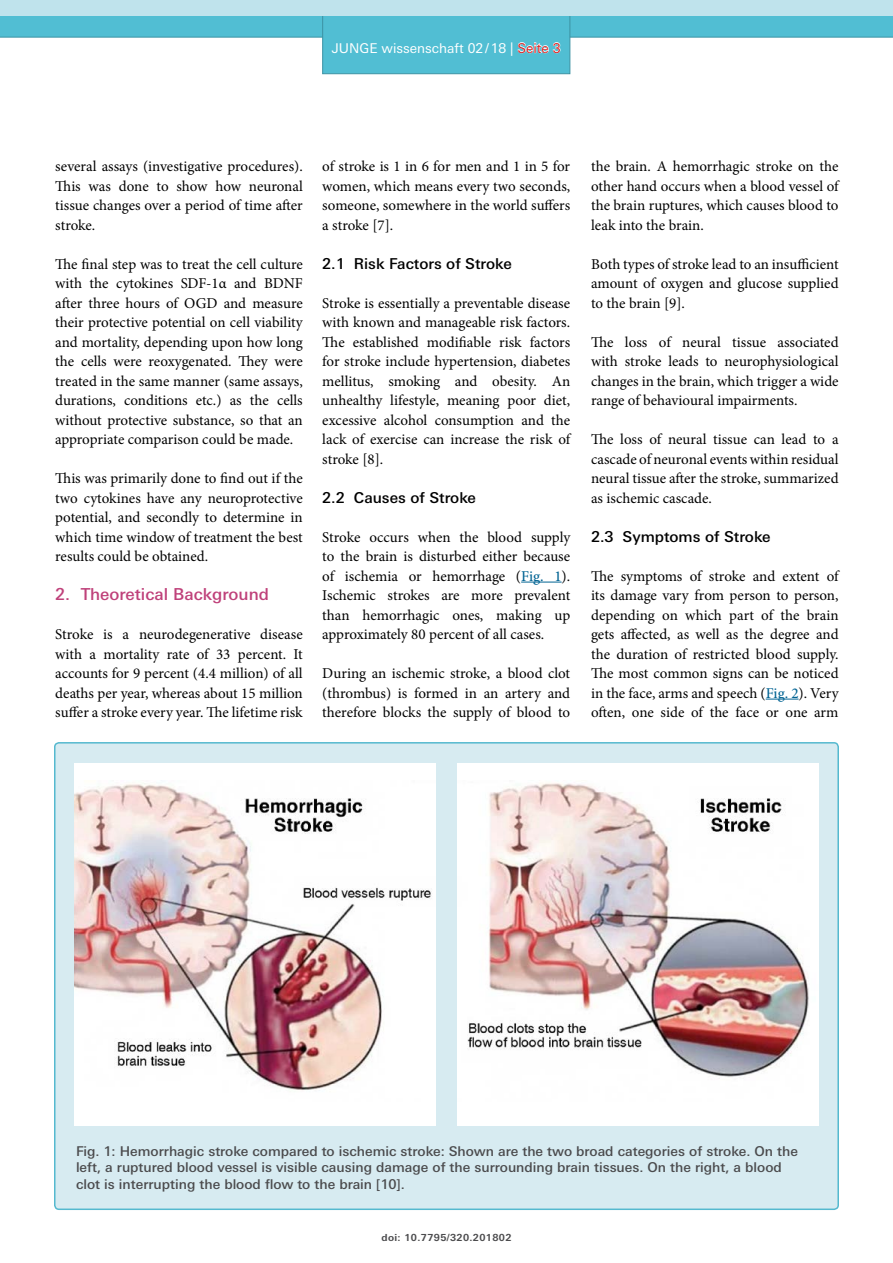
<style>
.page{position:relative;width:893px;height:1263px;background:#fff}
.page>*{position:absolute;margin:0;border:0;box-sizing:border-box;transform-origin:0 0}
.t1{font:500 16.5px "Univers Next W1 G";color:#bf417a}
.Juwi_Fließtext_EN{font:15px/19.5px "Minion Pro";letter-spacing:-.005em;color:#000;text-align:justify}
.t2{font:500 15px "Univers Next W1 G";color:#000}
.Juwi_Bildunterschrif{font:500 13.5px/16.2px "Univers Next W1 G";color:#4b4b4d}
.t3{font:13.5px "Univers Next W1 G Regular 2";color:#fff}
.t4{font:700 9.75px "Univers Next W1 G";letter-spacing:.04em;color:#4b4b4d}
.s1{color:#d82525}
.s2{font-weight:500;color:#006393}
</style>
<div class="page">
<div style="left:322px;top:13px;width:248px;height:61px;background:#51bed3;border:1px solid #3c93a4"></div>
<div style="left:0;top:0;width:893px;height:16px;background:#bfe3ec"></div>
<svg style="left:0;top:16px;width:893px;height:37px"></svg>
<hr style="left:521px;top:582px;width:41px;height:1px;background:#006393">
<hr style="left:766px;top:699px;width:33px;height:1px;background:#006393">
<div style="left:55px;top:743px;width:783px;height:466px;background:#d7ebf1;border-radius:4px"></div>
<div style="left:54px;top:742px;width:785px;height:468px;border:2px solid #55b9cf;border-radius:4px"></div>
<div style="left:74px;top:763px;width:362px;height:362px;background:#fff"></div>
<img style="left:74px;top:780px;width:358px;height:310px">
<div style="left:457px;top:763px;width:362px;height:362px;background:#fff"></div>
<img style="left:467px;top:783px;width:342px;height:294px">
<p class="t3" style="left:332px;top:40px;width:230px">JUNGE wissenschaft 02/18 | <span class="s1">Seite 3</span></p>
<p class="Juwi_Fließtext_EN" style="left:55px;top:157px;width:249px">several assays (investigative procedures).<br>This was done to show how neuronal tissue changes over a period of time after stroke.</p>
<p class="Juwi_Fließtext_EN" style="left:55px;top:254px;width:249px">The final step was to treat the cell culture with the cytokines SDF-1α and BDNF after three hours of OGD and measure their protective potential on cell viability and mortality, depending upon how long the cells were reoxygenated. They were treated in the same manner (same assays, durations, conditions etc.) as the cells without protective substance, so that an appropriate comparison could be made.</p>
<p class="Juwi_Fließtext_EN" style="left:55px;top:469px;width:249px">This was primarily done to find out if the two cytokines have any neuroprotective potential, and secondly to determine in which time window of treatment the best results could be obtained.</p>
<p class="t1" style="left:55px;top:584px;width:215px">2. Theoretical Background</p>
<p class="Juwi_Fließtext_EN" style="left:55px;top:625px;width:249px">Stroke is a neurodegenerative disease with a mortality rate of 33 percent. It accounts for 9 percent (4.4 million) of all deaths per year, whereas about 15 million suffer a stroke every year. The lifetime risk</p>
<p class="Juwi_Fließtext_EN" style="left:322px;top:157px;width:249px">of stroke is 1 in 6 for men and 1 in 5 for women, which means every two seconds, someone, somewhere in the world suffers a stroke [7].</p>
<p class="t2" style="left:322px;top:254px;width:191px">2.1 Risk Factors of Stroke</p>
<p class="Juwi_Fließtext_EN" style="left:322px;top:293px;width:249px">Stroke is essentially a preventable disease with known and manageable risk factors.<br>The established modifiable risk factors for stroke include hypertension, diabetes mellitus, smoking and obesity. An unhealthy lifestyle, meaning poor diet, excessive alcohol consumption and the lack of exercise can increase the risk of stroke [8].</p>
<p class="t2" style="left:322px;top:488px;width:155px">2.2 Causes of Stroke</p>
<p class="Juwi_Fließtext_EN" style="left:322px;top:527px;width:249px">Stroke occurs when the blood supply to the brain is disturbed either because of ischemia or hemorrhage (<span class="s2">Fig. 1</span>).<br>Ischemic strokes are more prevalent than hemorrhagic ones, making up approximately 80 percent of all cases.</p>
<p class="Juwi_Fließtext_EN" style="left:322px;top:664px;width:249px">During an ischemic stroke, a blood clot (thrombus) is formed in an artery and therefore blocks the supply of blood to</p>
<p class="Juwi_Fließtext_EN" style="left:591px;top:157px;width:249px">the brain. A hemorrhagic stroke on the other hand occurs when a blood vessel of the brain ruptures, which causes blood to leak into the brain.</p>
<p class="Juwi_Fließtext_EN" style="left:591px;top:254px;width:249px">Both types of stroke lead to an insufficient amount of oxygen and glucose supplied to the brain [9].</p>
<p class="Juwi_Fließtext_EN" style="left:591px;top:332px;width:249px">The loss of neural tissue associated with stroke leads to neurophysiological changes in the brain, which trigger a wide range of behavioural impairments.</p>
<p class="Juwi_Fließtext_EN" style="left:591px;top:430px;width:249px">The loss of neural tissue can lead to a cascade of neuronal events within residual neural tissue after the stroke, summarized as ischemic cascade.</p>
<p class="t2" style="left:591px;top:527px;width:181px">2.3 Symptoms of Stroke</p>
<p class="Juwi_Fließtext_EN" style="left:591px;top:566px;width:249px">The symptoms of stroke and extent of its damage vary from person to person, depending on which part of the brain gets affected, as well as the degree and the duration of restricted blood supply.<br>The most common signs can be noticed in the face, arms and speech (<span class="s2">Fig. 2</span>). Very often, one side of the face or one arm</p>
<p class="Juwi_Bildunterschrif" style="left:76px;top:1143px;width:723px">Fig. 1: Hemorrhagic stroke compared to ischemic stroke: Shown are the two broad categories of stroke. On the left, a ruptured blood vessel is visible causing damage of the surrounding brain tissues. On the right, a blood clot is interrupting the blood flow to the brain [10].</p>
<p class="t4" style="left:381px;top:1232px;width:132px">doi: 10.7795/320.201802</p>
</div>
